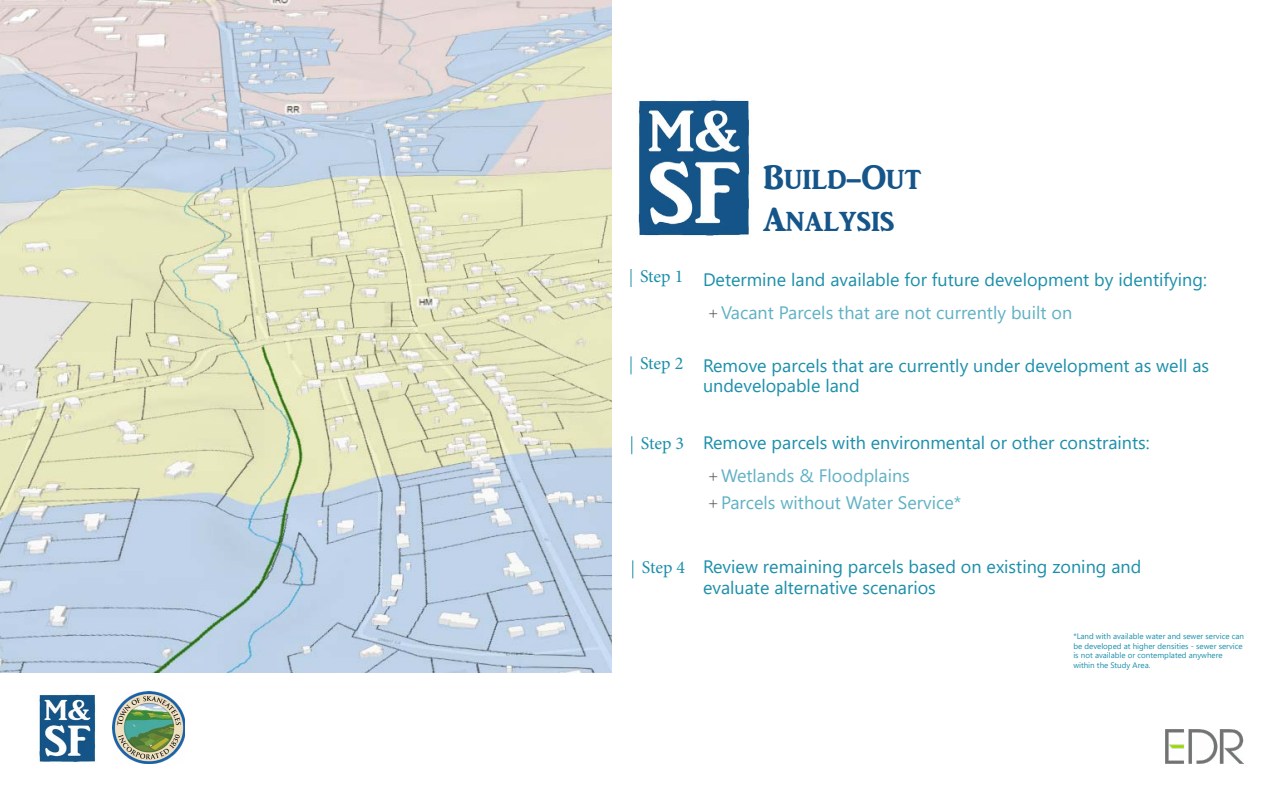
<style>
.page{position:relative;width:1280px;height:800px;background:#fff}
.page>*{position:absolute;margin:0;border:0;box-sizing:border-box;transform-origin:0 0}
.t1{font:35px/42px "ARJULIAN";color:#155589}
.t2{font:18px/32.6px "Segoe UI";color:#1c8faa}
.t3{font:18px "Segoe UI";color:#60b1c4}
.t4{font:18px "Minion Pro";letter-spacing:-.005em;color:#1c8faa}
.t5{font:8px/9.6px "Segoe UI";color:#1c8faa}
.s1{font-weight:300;color:#4d4d4d}
.s2{color:#60b1c4}
</style>
<div class="page">
<img style="left:112px;top:691px;width:73px;height:73px">
<img style="left:38px;top:694px;width:58px;height:69px">
<img style="left:1165px;top:730px;width:79px;height:34px">
<svg style="left:630px;top:269px;width:2px;height:18px"></svg>
<svg style="left:630px;top:356px;width:2px;height:18px"></svg>
<svg style="left:631px;top:436px;width:1px;height:18px"></svg>
<svg style="left:632px;top:560px;width:1px;height:18px"></svg>
<img style="left:0;top:0;width:612px;height:672px">
<img style="left:638px;top:100px;width:111px;height:136px">
<h1 class="t1" style="left:763px;top:157px;width:160px">Build-Out<br>Analysis</h1>
<p class="t2" style="left:708px;top:262px;width:501px;text-indent:-68px"><sup>Step</sup> <sup>1</sup> Determine land available for future development by identifying: <span class="s1">+</span><span class="s2">Vacant Parcels that are not currently built on</span></p>
<p class="t4" style="left:640px;top:352px;width:45px">Step 2</p>
<p class="t2" style="left:703px;top:353px;width:508px;line-height:20.7px">Remove parcels that are currently under development as well as undevelopable land</p>
<p class="t4" style="left:641px;top:432px;width:45px">Step 3</p>
<p class="t2" style="left:703px;top:425px;width:448px">Remove parcels with environmental or other constraints: <span class="s1">+</span><span class="s2">Wetlands &amp; Floodplains</span></p>
<p class="t3" style="left:708px;top:485px;width:255px"><span class="s1">+</span>Parcels without Water Service*</p>
<p class="t4" style="left:642px;top:556px;width:45px">Step 4</p>
<p class="t2" style="left:703px;top:555px;width:440px;line-height:20.7px">Review remaining parcels based on existing zoning and evaluate alternative scenarios</p>
<p class="t5" style="left:1073px;top:631px;width:172px">*Land with available water and sewer service can be developed at higher densities - sewer service is not available or contemplated anywhere within the Study Area.</p>
</div>
